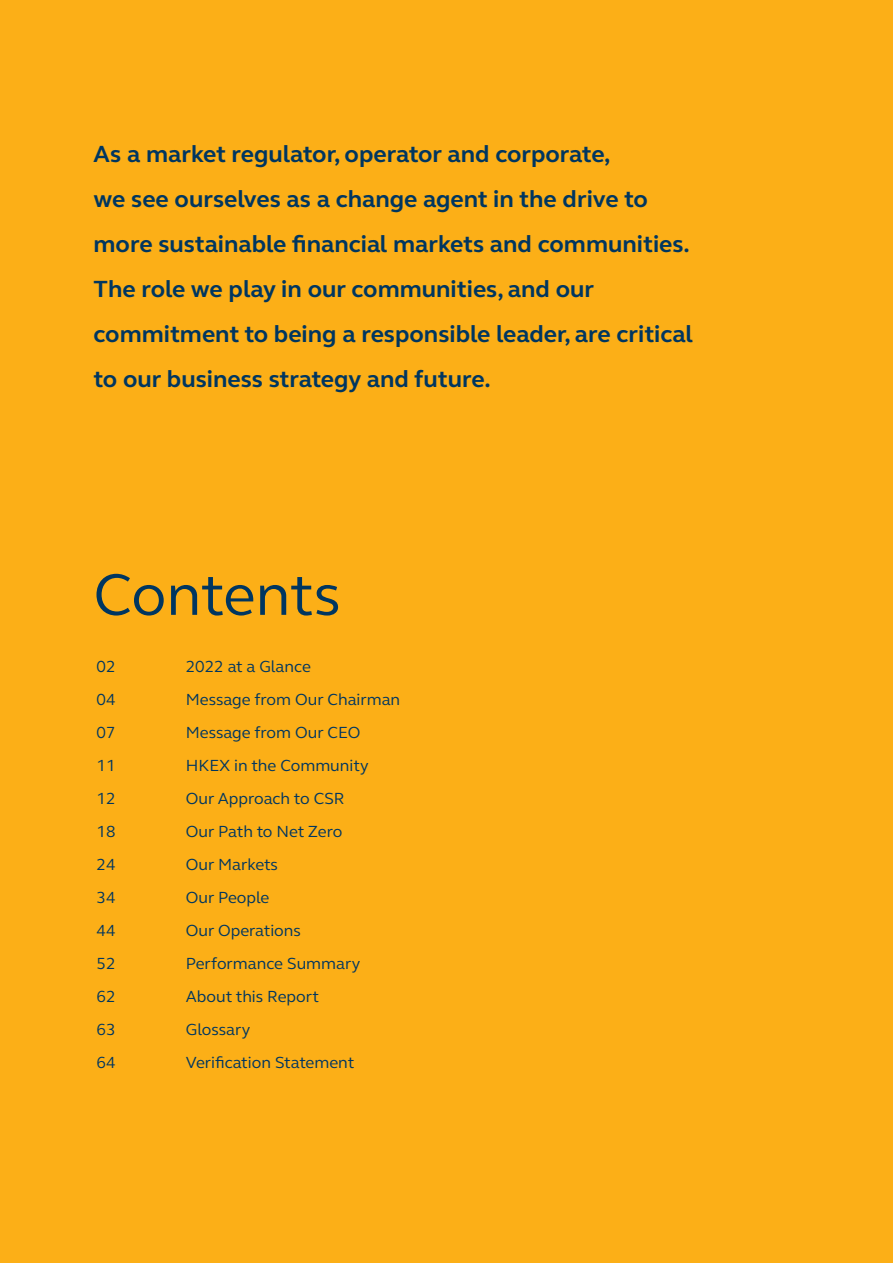
<style>
.page{position:relative;width:893px;height:1263px;background:#fcaf17}
.page>*{position:absolute;margin:0;border:0;box-sizing:border-box;transform-origin:0 0}
.t1{font:60px "FS Elliot Pro";letter-spacing:-.01em;color:#003660}
.t2{font:700 24px/45px "FS Elliot Pro";color:#003660}
.t3{font:16.5px "FS Elliot Pro";color:#003660}
</style>
<div class="page">
<p class="t2" style="left:94px;top:131px;width:601px">As a market regulator, operator and corporate,<br>we see ourselves as a change agent in the drive to more sustainable financial markets and communities.<br>The role we play in our communities, and our commitment to being a responsible leader, are critical to our business strategy and future.</p>
<p class="t1" style="left:94px;top:554px;width:249px">Contents</p>
<p class="t3" style="left:97px;top:655px;width:21px">02</p>
<p class="t3" style="left:97px;top:688px;width:21px">04</p>
<p class="t3" style="left:97px;top:721px;width:21px">07</p>
<p class="t3" style="left:97px;top:754px;width:21px">11</p>
<p class="t3" style="left:97px;top:787px;width:21px">12</p>
<p class="t3" style="left:97px;top:820px;width:21px">18</p>
<p class="t3" style="left:97px;top:853px;width:21px">24</p>
<p class="t3" style="left:97px;top:886px;width:21px">34</p>
<p class="t3" style="left:97px;top:919px;width:21px">44</p>
<p class="t3" style="left:97px;top:952px;width:21px">52</p>
<p class="t3" style="left:97px;top:985px;width:21px">62</p>
<p class="t3" style="left:97px;top:1018px;width:21px">63</p>
<p class="t3" style="left:97px;top:1051px;width:21px">64</p>
<p class="t3" style="left:186px;top:655px;width:127px">2022 at a Glance</p>
<p class="t3" style="left:186px;top:688px;width:216px">Message from Our Chairman</p>
<p class="t3" style="left:186px;top:721px;width:176px">Message from Our CEO</p>
<p class="t3" style="left:186px;top:754px;width:184px">HKEX in the Community</p>
<p class="t3" style="left:186px;top:787px;width:160px">Our Approach to CSR</p>
<p class="t3" style="left:186px;top:820px;width:158px">Our Path to Net Zero</p>
<p class="t3" style="left:186px;top:853px;width:94px">Our Markets</p>
<p class="t3" style="left:186px;top:886px;width:85px">Our People</p>
<p class="t3" style="left:186px;top:919px;width:117px">Our Operations</p>
<p class="t3" style="left:186px;top:952px;width:176px">Performance Summary</p>
<p class="t3" style="left:186px;top:985px;width:135px">About this Report</p>
<p class="t3" style="left:186px;top:1018px;width:66px">Glossary</p>
<p class="t3" style="left:186px;top:1051px;width:170px">Verification Statement</p>
</div>
